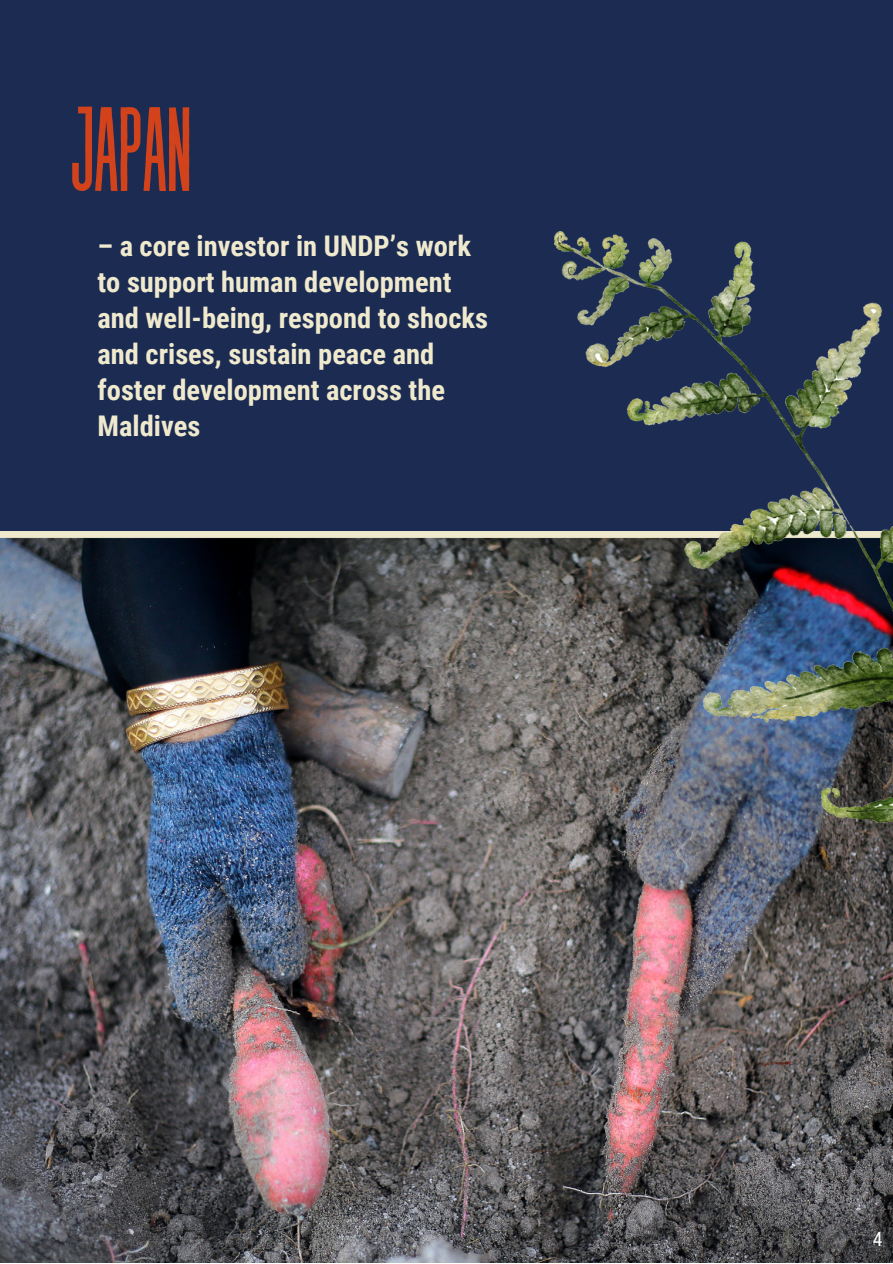
<style>
.page{position:relative;width:893px;height:1264px;background:#fff}
.page>*{position:absolute;margin:0;border:0;box-sizing:border-box;transform-origin:0 0}
.t1{font:119.55px "Revive 80 Tall";letter-spacing:-.03em;color:#d2431c}
.t2{font:700 28.5px/36px "Roboto Condensed";color:#efe9ce}
.t3{font:19.8px "Roboto Condensed";color:#fff}
</style>
<div class="page">
<div style="left:0;top:0;width:892px;height:1262px;background:#1c2b52"></div>
<img style="left:0;top:531px;width:892px;height:731px">
<img style="left:555px;top:232px;width:337px;height:697px">
<p class="t1" style="left:68px;top:88px;width:127px">JAPAN</p>
<p class="t2" style="left:97px;top:228px;width:392px">– a core investor in UNDP’s work to support human development and well-being, respond to shocks and crises, sustain peace and foster development across the<br>Maldives</p>
<p class="t3" style="left:872px;top:1227px;width:11px">4</p>
</div>
